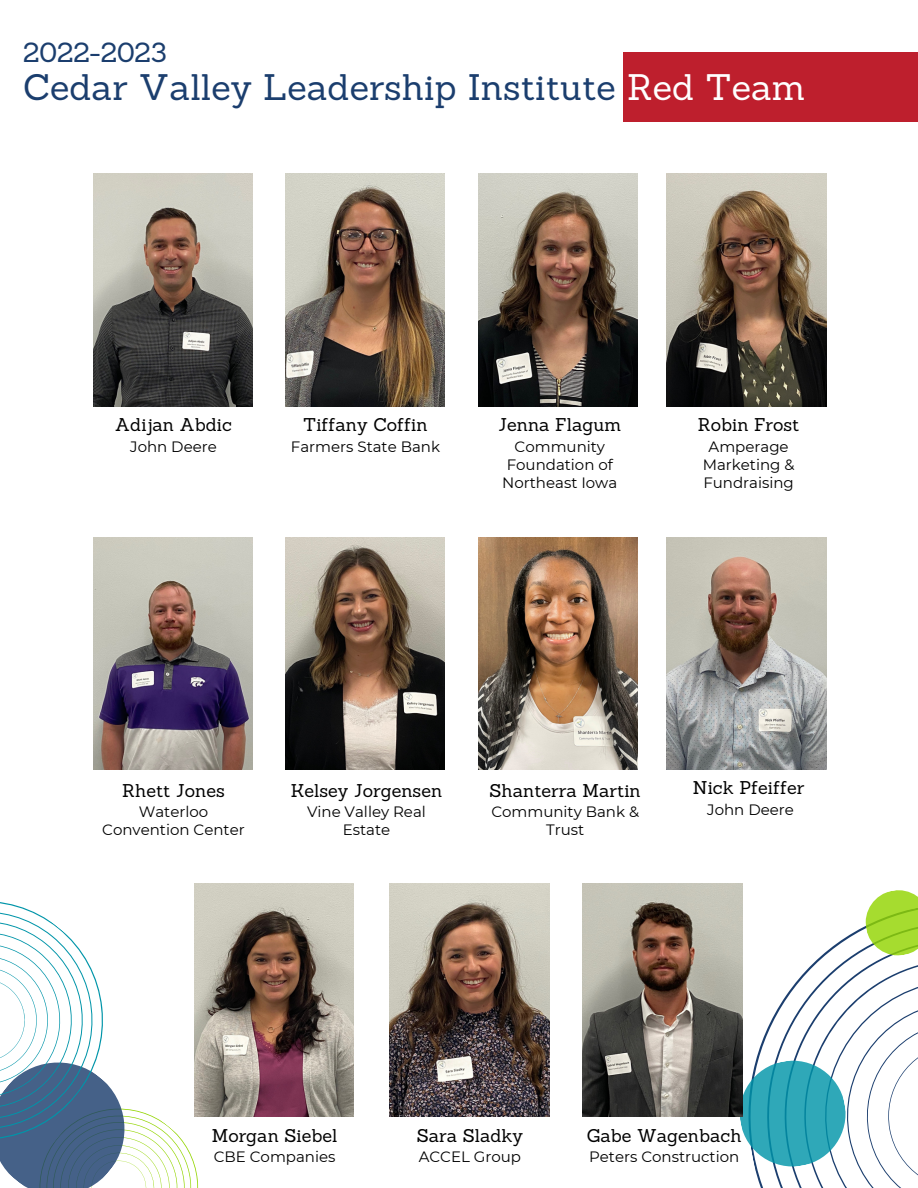
<style>
.page{position:relative;width:918px;height:1188px;background:#fff}
.page>*{position:absolute;margin:0;border:0;box-sizing:border-box;transform-origin:0 0}
.t1{font:36px "Sanchez";color:#1b3e6e}
.t2{font:27px "Sanchez";color:#1b3e6e}
.t3{font:18px "Sanchez";color:#000}
.t4{font:15px/18px "Montserrat";color:#000;text-align:center}
.s1{color:#fff}
</style>
<div class="page">
<img style="left:93px;top:174px;width:160px;height:233px">
<img style="left:285px;top:174px;width:160px;height:233px">
<img style="left:478px;top:174px;width:160px;height:233px">
<img style="left:667px;top:174px;width:160px;height:233px">
<img style="left:93px;top:537px;width:160px;height:233px">
<img style="left:285px;top:537px;width:160px;height:233px">
<img style="left:478px;top:537px;width:160px;height:233px">
<img style="left:667px;top:537px;width:160px;height:233px">
<img style="left:230px;top:883px;width:124px;height:233px">
<img style="left:390px;top:883px;width:159px;height:233px">
<div style="left:624px;top:52px;width:294px;height:70px;background:#be1f2d"></div>
<svg style="left:0;top:883px;width:230px;height:305px"></svg>
<svg style="left:731px;top:885px;width:187px;height:303px"></svg>
<img style="left:583px;top:883px;width:159px;height:233px">
<h2 class="t2" style="left:23px;top:34px;width:145px">2022-2023</h2>
<h1 class="t1" style="left:23px;top:64px;width:784px">Cedar Valley Leadership Institute <span class="s1">Red Team</span></h1>
<p class="t3" style="left:115px;top:413px;width:118px">Adijan Abdic</p>
<p class="t4" style="left:130px;top:437px;width:88px">John Deere</p>
<p class="t3" style="left:303px;top:413px;width:126px">Tiffany Coffin</p>
<p class="t4" style="left:291px;top:437px;width:151px">Farmers State Bank</p>
<p class="t3" style="left:498px;top:413px;width:124px">Jenna Flagum</p>
<p class="t4" style="left:502px;top:437px;width:117px">Community<br>Foundation of<br>Northeast Iowa</p>
<p class="t3" style="left:698px;top:413px;width:103px">Robin Frost</p>
<p class="t4" style="left:703px;top:437px;width:93px">Amperage<br>Marketing &amp;<br>Fundraising</p>
<p class="t3" style="left:122px;top:779px;width:104px">Rhett Jones</p>
<p class="t4" style="left:102px;top:803px;width:144px">Waterloo<br>Convention Center</p>
<p class="t3" style="left:291px;top:779px;width:153px">Kelsey Jorgensen</p>
<p class="t4" style="left:307px;top:803px;width:120px">Vine Valley Real<br>Estate</p>
<p class="t3" style="left:490px;top:779px;width:153px">Shanterra Martin</p>
<p class="t4" style="left:491px;top:803px;width:149px">Community Bank &amp;<br>Trust</p>
<p class="t3" style="left:693px;top:776px;width:113px">Nick Pfeiffer</p>
<p class="t4" style="left:707px;top:800px;width:88px">John Deere</p>
<p class="t3" style="left:212px;top:1124px;width:127px">Morgan Siebel</p>
<p class="t4" style="left:214px;top:1148px;width:123px">CBE Companies</p>
<p class="t3" style="left:417px;top:1124px;width:108px">Sara Sladky</p>
<p class="t4" style="left:419px;top:1148px;width:104px">ACCEL Group</p>
<p class="t3" style="left:587px;top:1124px;width:156px">Gabe Wagenbach</p>
<p class="t4" style="left:589px;top:1148px;width:152px">Peters Construction</p>
</div>
